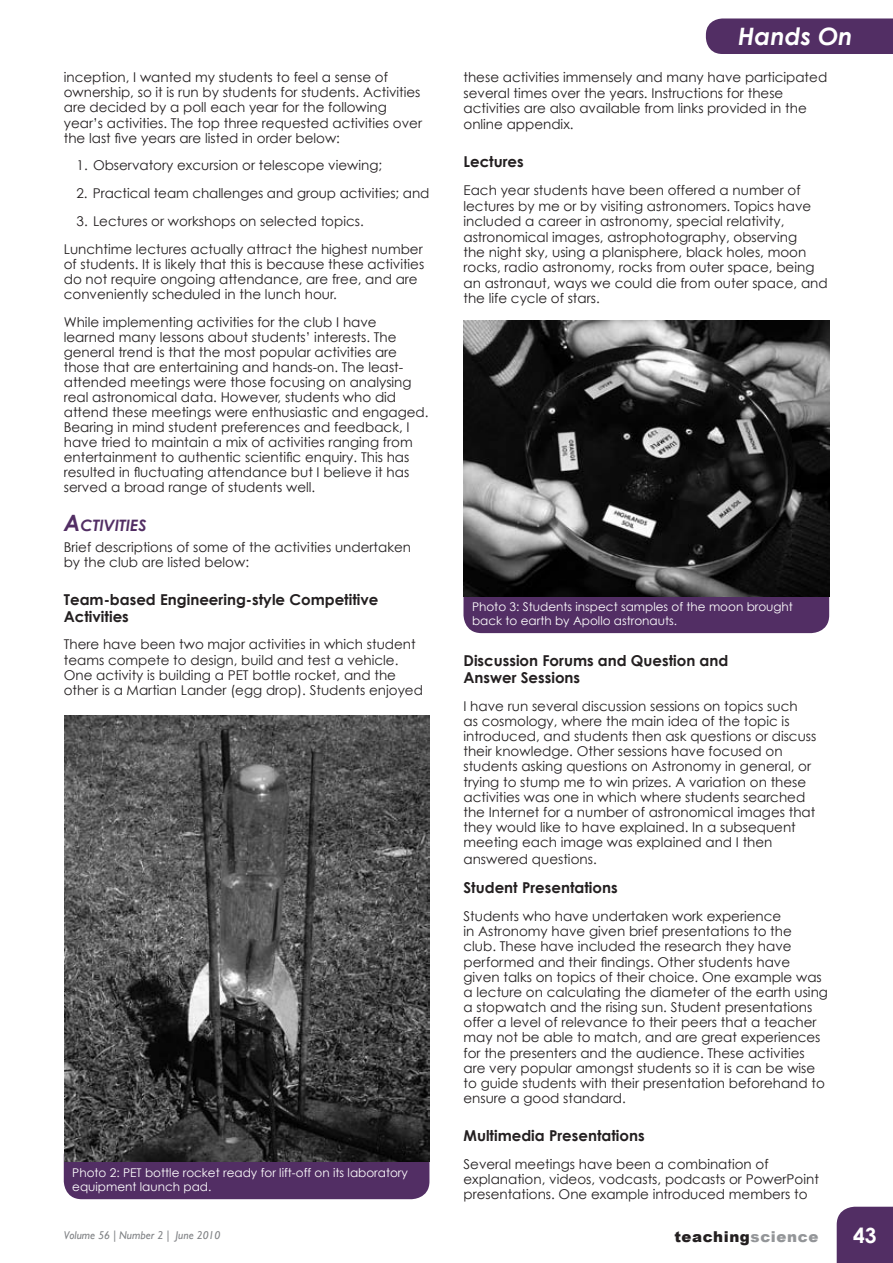
<style>
.page{position:relative;width:893px;height:1263px;background:#fff}
.page>*{position:absolute;margin:0;border:0;box-sizing:border-box;transform-origin:0 0}
.t1{font:italic 700 24px "Century Gothic";color:#fff}
.t2{font:700 21px "Century Gothic";color:#fff}
.Sub_Heading{font:italic 700 15.75px "Century Gothic";color:#522e64}
.Sub_Sub_Heading{font:700 15px/16.5px "Century Gothic";color:#231f20}
.Body{font:700 15px "Century Gothic";color:#231f20}
.t3{font:900 15px "Arial";letter-spacing:.04em;color:#231f20}
.Body-2{font:13.5px/15.1px "Century Gothic";color:#231f20}
.Bullets{font:13.5px "Century Gothic";color:#231f20}
.t4{font:12px/13.5px "Century Gothic";color:#fff}
.t5{font:italic 11.25px "Gill Sans";color:#808285}
.s1{font-size:22.5px}
.s2{color:#939598}
</style>
<div class="page">
<div style="left:837px;top:1207px;width:56px;height:56px;background:#522e64"></div>
<div style="left:706px;top:18px;width:187px;height:36px;background:#522e64"></div>
<div style="left:64px;top:1138px;width:365px;height:61px;background:#522e64;border-radius:18px"></div>
<div style="left:463px;top:572px;width:366px;height:61px;background:#522e64;border-radius:18px"></div>
<img style="left:65px;top:716px;width:364px;height:445px">
<img style="left:463px;top:320px;width:366px;height:277px">
<p class="Body-2" style="left:64px;top:70px;width:360px">inception, I wanted my students to feel a sense of ownership, so it is run by students for students. Activities are decided by a poll each year for the following year’s activities. The top three requested activities over the last five years are listed in order below:</p>
<p class="Bullets" style="left:77px;top:157px;width:307px">1. Observatory excursion or telescope viewing;</p>
<p class="Bullets" style="left:77px;top:185px;width:354px">2. Practical team challenges and group activities; and</p>
<p class="Bullets" style="left:77px;top:213px;width:289px">3. Lectures or workshops on selected topics.</p>
<p class="Body-2" style="left:64px;top:241px;width:362px">Lunchtime lectures actually attract the highest number of students. It is likely that this is because these activities do not require ongoing attendance, are free, and are conveniently scheduled in the lunch hour.</p>
<p class="Body-2" style="left:64px;top:314px;width:366px">While implementing activities for the club I have learned many lessons about students’ interests. The general trend is that the most popular activities are those that are entertaining and hands-on. The least&shy;attended meetings were those focusing on analysing real astronomical data. However, students who did attend these meetings were enthusiastic and engaged.<br>Bearing in mind student preferences and feedback, I have tried to maintain a mix of activities ranging from entertainment to authentic scientific enquiry. This has resulted in fluctuating attendance but I believe it has served a broad range of students well.</p>
<p class="Sub_Heading" style="left:64px;top:515px;width:84px"><span class="s1">A</span>CTIVITIES</p>
<p class="Body-2" style="left:64px;top:540px;width:349px">Brief descriptions of some of the activities undertaken by the club are listed below:</p>
<p class="Sub_Sub_Heading" style="left:64px;top:591px;width:316px">Team-based Engineering-style Competitive<br>Activities</p>
<p class="Body-2" style="left:64px;top:637px;width:361px">There have been two major activities in which student teams compete to design, build and test a vehicle.<br>One activity is building a PET bottle rocket, and the other is a Martian Lander (egg drop). Students enjoyed</p>
<p class="t4" style="left:72px;top:1166px;width:337px">Photo 2: PET bottle rocket ready for lift-off on its laboratory equipment launch pad.</p>
<p class="t1" style="left:738px;top:21px;width:116px">Hands On</p>
<p class="Body-2" style="left:463px;top:70px;width:365px">these activities immensely and many have participated several times over the years. Instructions for these activities are also available from links provided in the online appendix.</p>
<p class="Sub_Sub_Heading" style="left:463px;top:153px;width:62px">Lectures</p>
<p class="Body-2" style="left:463px;top:182px;width:366px">Each year students have been offered a number of lectures by me or by visiting astronomers. Topics have included a career in astronomy, special relativity, astronomical images, astrophotography, observing<br>the night sky, using a planisphere, black holes, moon rocks, radio astronomy, rocks from outer space, being an astronaut, ways we could die from outer space, and the life cycle of stars.</p>
<p class="t4" style="left:472px;top:600px;width:322px">Photo 3: Students inspect samples of the moon brought back to earth by Apollo astronauts.</p>
<p class="Sub_Sub_Heading" style="left:463px;top:652px;width:266px">Discussion Forums and Question and<br>Answer Sessions</p>
<p class="Body-2" style="left:463px;top:698px;width:354px">I have run several discussion sessions on topics such<br>as cosmology, where the main idea of the topic is introduced, and students then ask questions or discuss their knowledge. Other sessions have focused on students asking questions on Astronomy in general, or trying to stump me to win prizes. A variation on these activities was one in which where students searched the Internet for a number of astronomical images that they would like to have explained. In a subsequent meeting each image was explained and I then</p>
<p class="Body-2" style="left:463px;top:851px;width:135px">answered questions.</p>
<p class="Body" style="left:463px;top:878px;width:156px">Student Presentations</p>
<p class="Body-2" style="left:463px;top:908px;width:366px">Students who have undertaken work experience<br>in Astronomy have given brief presentations to the<br>club. These have included the research they have performed and their findings. Other students have given talks on topics of their choice. One example was a lecture on calculating the diameter of the earth using a stopwatch and the rising sun. Student presentations offer a level of relevance to their peers that a teacher may not be able to match, and are great experiences for the presenters and the audience. These activities are very popular amongst students so it is can be wise to guide students with their presentation beforehand to ensure a good standard.</p>
<p class="Sub_Sub_Heading" style="left:463px;top:1127px;width:183px">Multimedia Presentations</p>
<p class="Body-2" style="left:463px;top:1156px;width:357px">Several meetings have been a combination of explanation, videos, vodcasts, podcasts or PowerPoint presentations. One example introduced members to</p>
<p class="t5" style="left:64px;top:1228px;width:158px">Volume 56 | Number 2 | June 2010</p>
<p class="t3" style="left:674px;top:1225px;width:146px">teaching<span class="s2">science</span></p>
<h2 class="t2" style="left:853px;top:1222px;width:25px">43</h2>
</div>
